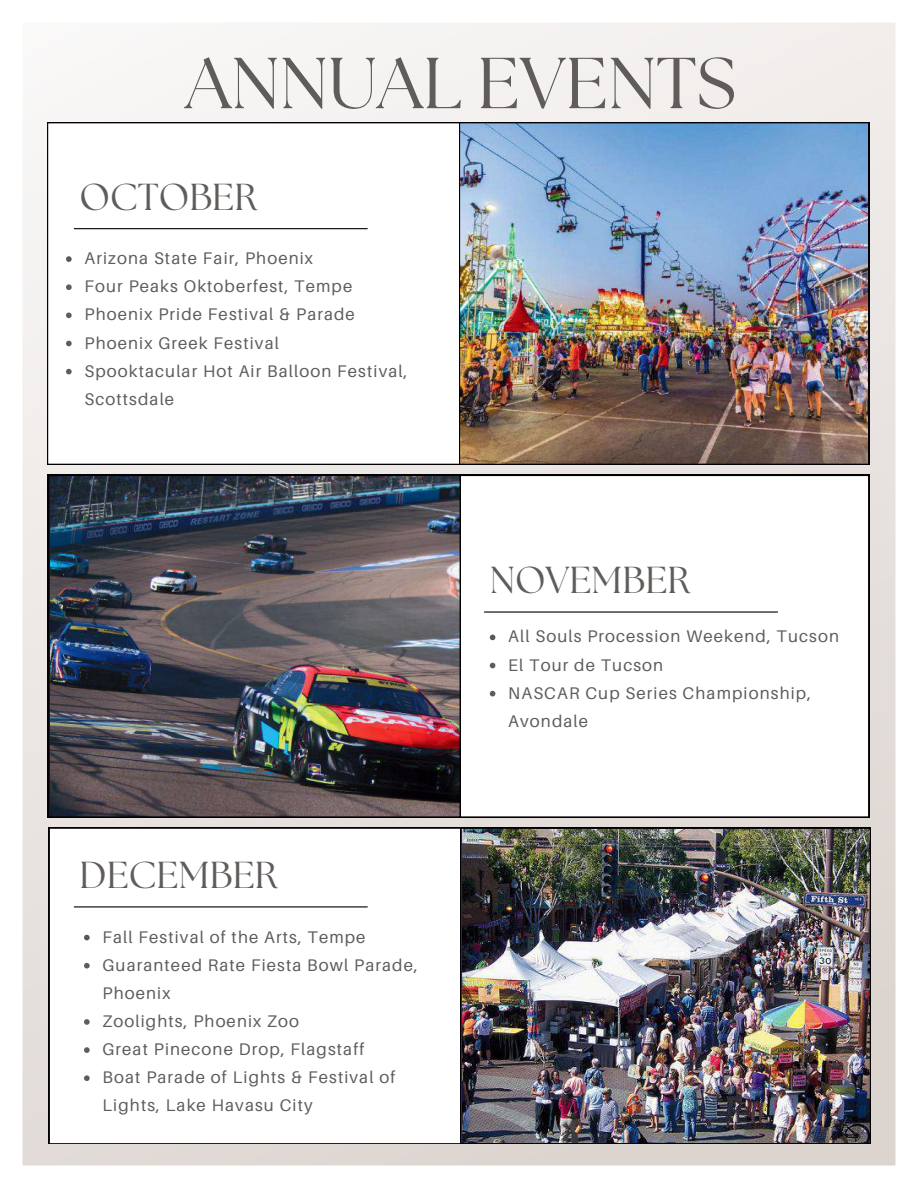
<style>
.page{position:relative;width:918px;height:1188px;background:#fff}
.page>*{position:absolute;margin:0;border:0;box-sizing:border-box;transform-origin:0 0}
.t1{font:72px "The Seasons";color:#5f5c5a}
.t2{font:37.5px "The Seasons";color:#5f5c5a}
.t3{font:16.8px/28.2px "Aileron";letter-spacing:.065em;color:#5f5c5a}
</style>
<div class="page">
<img style="left:22px;top:23px;width:874px;height:1143px">
<h1 class="t1" style="left:185px;top:36px;width:553px">ANNUAL EVENTS</h1>
<h2 class="t2" style="left:80px;top:172px;width:179px">OCTOBER</h2>
<p class="t3" style="left:85px;top:244px;width:324px">Arizona State Fair, Phoenix<br>Four Peaks Oktoberfest, Tempe<br>Phoenix Pride Festival &amp; Parade<br>Phoenix Greek Festival<br>Spooktacular Hot Air Balloon Festival,<br>Scottsdale</p>
<h2 class="t2" style="left:80px;top:850px;width:200px">DECEMBER</h2>
<p class="t3" style="left:103px;top:923px;width:317px">Fall Festival of the Arts, Tempe<br>Guaranteed Rate Fiesta Bowl Parade,<br>Phoenix<br>Zoolights, Phoenix Zoo<br>Great Pinecone Drop, Flagstaff<br>Boat Parade of Lights &amp; Festival of<br>Lights, Lake Havasu City</p>
<h2 class="t2" style="left:490px;top:555px;width:202px">NOVEMBER</h2>
<p class="t3" style="left:508px;top:623px;width:332px">All Souls Procession Weekend, Tucson<br>El Tour de Tucson<br>NASCAR Cup Series Championship,<br>Avondale</p>
</div>
